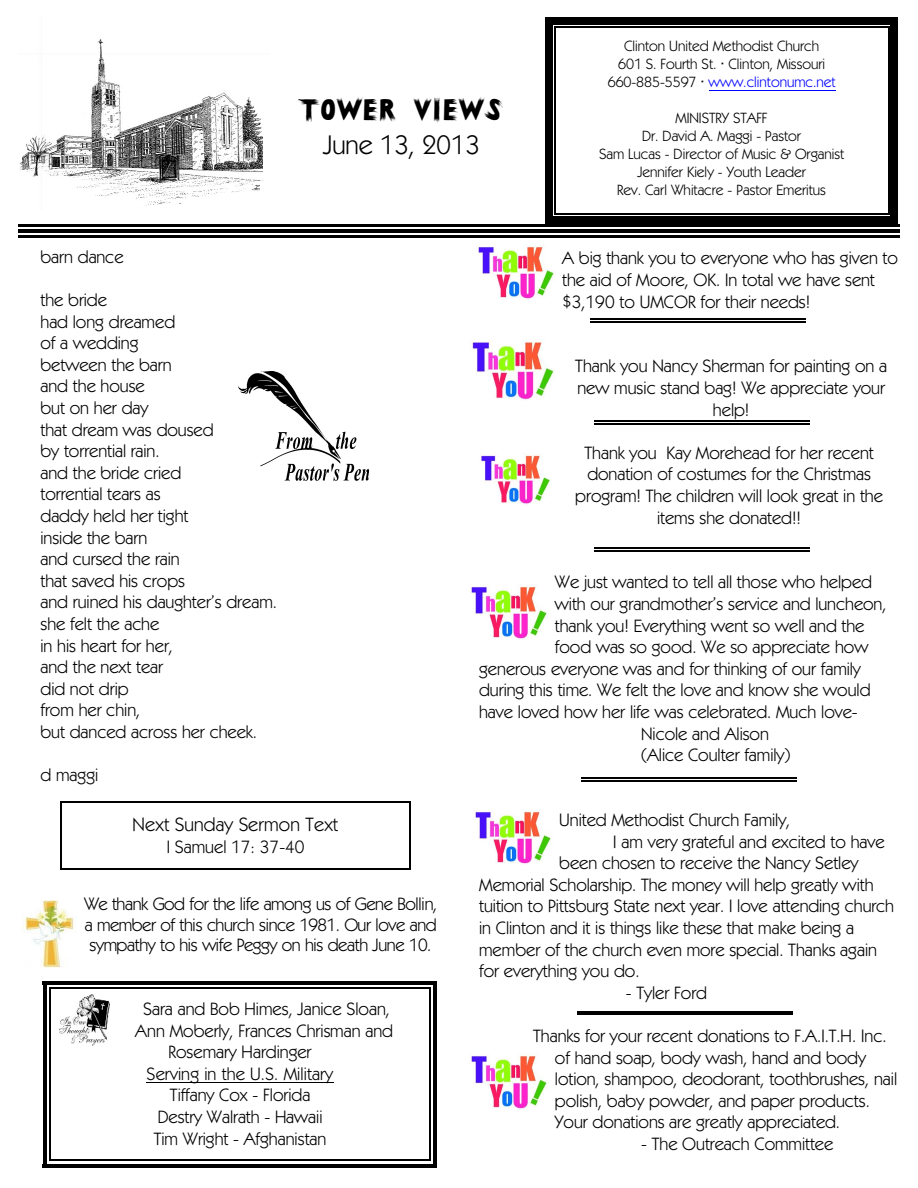
<style>
.page{position:relative;width:918px;height:1188px;background:#fff}
.page>*{position:absolute;margin:0;border:0;box-sizing:border-box;transform-origin:0 0}
.t1{font:33px "CK Mystery";letter-spacing:.005em;color:#000}
.t2{font:27px "Kabel IT Cby BT";color:#000}
.t3{font:19.5px "Kabel IT Cby BT";letter-spacing:.01em;color:#000}
.t4{font:18px/21.6px "Kabel IT Cby BT";color:#000}
.t5{font:15px/18px "Kabel IT Cby BT";color:#000;text-align:center}
.s1{color:#00f}
</style>
<div class="page">
<hr style="left:709px;top:90px;width:127px;height:1px;background:#00f">
<hr style="left:554px;top:26px;width:1px;height:189px;background:#000">
<hr style="left:888px;top:26px;width:1px;height:189px;background:#000">
<hr style="left:554px;top:26px;width:335px;height:2px;background:#000">
<hr style="left:554px;top:214px;width:335px;height:1px;background:#000">
<div style="left:545px;top:18px;width:7px;height:205px;background:#000"></div>
<div style="left:891px;top:18px;width:7px;height:205px;background:#000"></div>
<div style="left:545px;top:18px;width:353px;height:7px;background:#000"></div>
<div style="left:545px;top:217px;width:353px;height:7px;background:#000"></div>
<img style="left:239px;top:371px;width:131px;height:110px">
<img style="left:59px;top:994px;width:51px;height:51px">
<hr style="left:147px;top:1082px;width:187px;height:1px;background:#000">
<hr style="left:49px;top:987px;width:2px;height:174px;background:#000">
<hr style="left:429px;top:987px;width:1px;height:174px;background:#000">
<hr style="left:49px;top:987px;width:381px;height:2px;background:#000">
<hr style="left:49px;top:1160px;width:381px;height:1px;background:#000">
<hr style="left:43px;top:981px;width:4px;height:186px;background:#000">
<hr style="left:433px;top:981px;width:4px;height:186px;background:#000">
<hr style="left:43px;top:981px;width:394px;height:3px;background:#000">
<hr style="left:43px;top:1164px;width:394px;height:3px;background:#000">
<hr style="left:18px;top:225px;width:882px;height:2px;background:#000">
<hr style="left:18px;top:229px;width:882px;height:1px;background:#000">
<hr style="left:18px;top:232px;width:882px;height:1px;background:#000">
<hr style="left:18px;top:235px;width:882px;height:2px;background:#000">
<hr style="left:590px;top:318px;width:216px;height:1px;background:#000">
<hr style="left:590px;top:321px;width:216px;height:1px;background:#000">
<hr style="left:594px;top:420px;width:216px;height:2px;background:#000">
<hr style="left:594px;top:423px;width:216px;height:2px;background:#000">
<hr style="left:594px;top:547px;width:216px;height:1px;background:#000">
<hr style="left:594px;top:550px;width:216px;height:1px;background:#000">
<hr style="left:581px;top:778px;width:216px;height:1px;background:#000">
<hr style="left:581px;top:780px;width:216px;height:2px;background:#000">
<hr style="left:577px;top:1011px;width:216px;height:1px;background:#000">
<hr style="left:577px;top:1014px;width:216px;height:1px;background:#000">
<img style="left:19px;top:39px;width:244px;height:167px">
<hr style="left:60px;top:802px;width:1px;height:67px;background:#000">
<hr style="left:410px;top:802px;width:1px;height:67px;background:#000">
<hr style="left:60px;top:802px;width:351px;height:1px;background:#000">
<hr style="left:60px;top:868px;width:351px;height:1px;background:#000">
<img style="left:23px;top:901px;width:52px;height:66px">
<img style="left:478px;top:246px;width:76px;height:53px">
<img style="left:472px;top:341px;width:84px;height:59px">
<img style="left:481px;top:453px;width:69px;height:51px">
<img style="left:471px;top:584px;width:76px;height:55px">
<img style="left:475px;top:809px;width:76px;height:55px">
<img style="left:471px;top:1055px;width:76px;height:54px">
<p class="t4" style="left:40px;top:247px;width:85px">barn dance</p>
<p class="t4" style="left:40px;top:291px;width:238px">the bride<br>had long dreamed<br>of a wedding<br>between the barn<br>and the house<br>but on her day<br>that dream was doused<br>by torrential rain.<br>and the bride cried<br>torrential tears as<br>daddy held her tight<br>inside the barn<br>and cursed the rain<br>that saved his crops<br>and ruined his daughter’s dream. she felt the ache<br>in his heart for her,<br>and the next tear<br>did not drip<br>from her chin,<br>but danced across her cheek.</p>
<p class="t4" style="left:40px;top:766px;width:59px">d maggi</p>
<h1 class="t1" style="left:298px;top:90px;width:209px">Tower Views</h1>
<h2 class="t2" style="left:323px;top:134px;width:158px">June 13, 2013</h2>
<p class="t5" style="left:608px;top:38px;width:229px">Clinton United Methodist Church<br>601 S. Fourth St. Clinton, Missouri<br>660-885-5597 <span class="s1">www.clintonumc.net</span></p>
<p class="t5" style="left:599px;top:110px;width:247px">MINISTRY STAFF<br>Dr. David A. Maggi - Pastor<br>Sam Lucas - Director of Music &amp; Organist<br>Jennifer Kiely - Youth Leader<br>Rev. Carl Whitacre - Pastor Emeritus</p>
<p class="t4" style="left:562px;top:249px;width:337px">A big thank you to everyone who has given to the aid of Moore, OK. In total we have sent $3,190 to UMCOR for their needs!</p>
<p class="t4" style="left:575px;top:357px;width:313px;text-align:center">Thank you Nancy Sherman for painting on a new music stand bag! We appreciate your help!</p>
<p class="t4" style="left:575px;top:443px;width:309px;text-align:center">Thank you Kay Morehead for her recent donation of costumes for the Christmas program! The children will look great in the items she donated!!</p>
<p class="t4" style="left:555px;top:573px;width:319px">We just wanted to tell all those who helped</p>
<p class="t4" style="left:555px;top:595px;width:333px">with our grandmother’s service and luncheon,</p>
<p class="t4" style="left:555px;top:616px;width:311px">thank you! Everything went so well and the</p>
<p class="t4" style="left:555px;top:638px;width:315px">food was so good. We so appreciate how</p>
<p class="t4" style="left:479px;top:659px;width:383px">generous everyone was and for thinking of our family</p>
<p class="t4" style="left:479px;top:681px;width:393px">during this time. We felt the love and know she would</p>
<p class="t4" style="left:479px;top:703px;width:380px">have loved how her life was celebrated. Much love-</p>
<p class="t4" style="left:641px;top:724px;width:129px">Nicole and Alison</p>
<p class="t4" style="left:641px;top:746px;width:151px">(Alice Coulter family)</p>
<p class="t3" style="left:133px;top:816px;width:207px">Next Sunday Sermon Text</p>
<p class="t4" style="left:167px;top:837px;width:139px">I Samuel 17: 37-40</p>
<p class="t4" style="left:84px;top:895px;width:355px;line-height:20.7px;text-align:justify">We thank God for the life among us of Gene Bollin, a member of this church since 1981. Our love and sympathy to his wife Peggy on his death June 10.</p>
<p class="t4" style="left:143px;top:1000px;width:248px">Sara and Bob Himes, Janice Sloan,</p>
<p class="t4" style="left:135px;top:1021px;width:259px">Ann Moberly, Frances Chrisman and</p>
<p class="t4" style="left:168px;top:1043px;width:144px">Rosemary Hardinger</p>
<p class="t4" style="left:147px;top:1064px;width:188px">Serving in the U.S. Military</p>
<p class="t4" style="left:170px;top:1086px;width:142px">Tiffany Cox - Florida</p>
<p class="t4" style="left:158px;top:1108px;width:166px">Destry Walrath - Hawaii</p>
<p class="t4" style="left:154px;top:1129px;width:174px">Tim Wright - Afghanistan</p>
<p class="t4" style="left:559px;top:811px;width:233px">United Methodist Church Family,</p>
<p class="t4" style="left:613px;top:832px;width:273px">I am very grateful and excited to have</p>
<p class="t4" style="left:559px;top:854px;width:301px">been chosen to receive the Nancy Setley</p>
<p class="t4" style="left:479px;top:875px;width:396px">Memorial Scholarship. The money will help greatly with</p>
<p class="t4" style="left:479px;top:897px;width:417px">tuition to Pittsburg State next year. I love attending church</p>
<p class="t4" style="left:479px;top:919px;width:377px">in Clinton and it is things like these that make being a</p>
<p class="t4" style="left:479px;top:940px;width:399px">member of the church even more special. Thanks again</p>
<p class="t4" style="left:479px;top:962px;width:162px">for everything you do.</p>
<p class="t4" style="left:626px;top:983px;width:83px">- Tyler Ford</p>
<p class="t4" style="left:555px;top:1027px;width:344px;text-indent:-22px">Thanks for your recent donations to F.A.I.T.H. Inc. of hand soap, body wash, hand and body lotion, shampoo, deodorant, toothbrushes, nail polish, baby powder, and paper products.<br>Your donations are greatly appreciated.</p>
<p class="t4" style="left:641px;top:1135px;width:194px">- The Outreach Committee</p>
</div>
